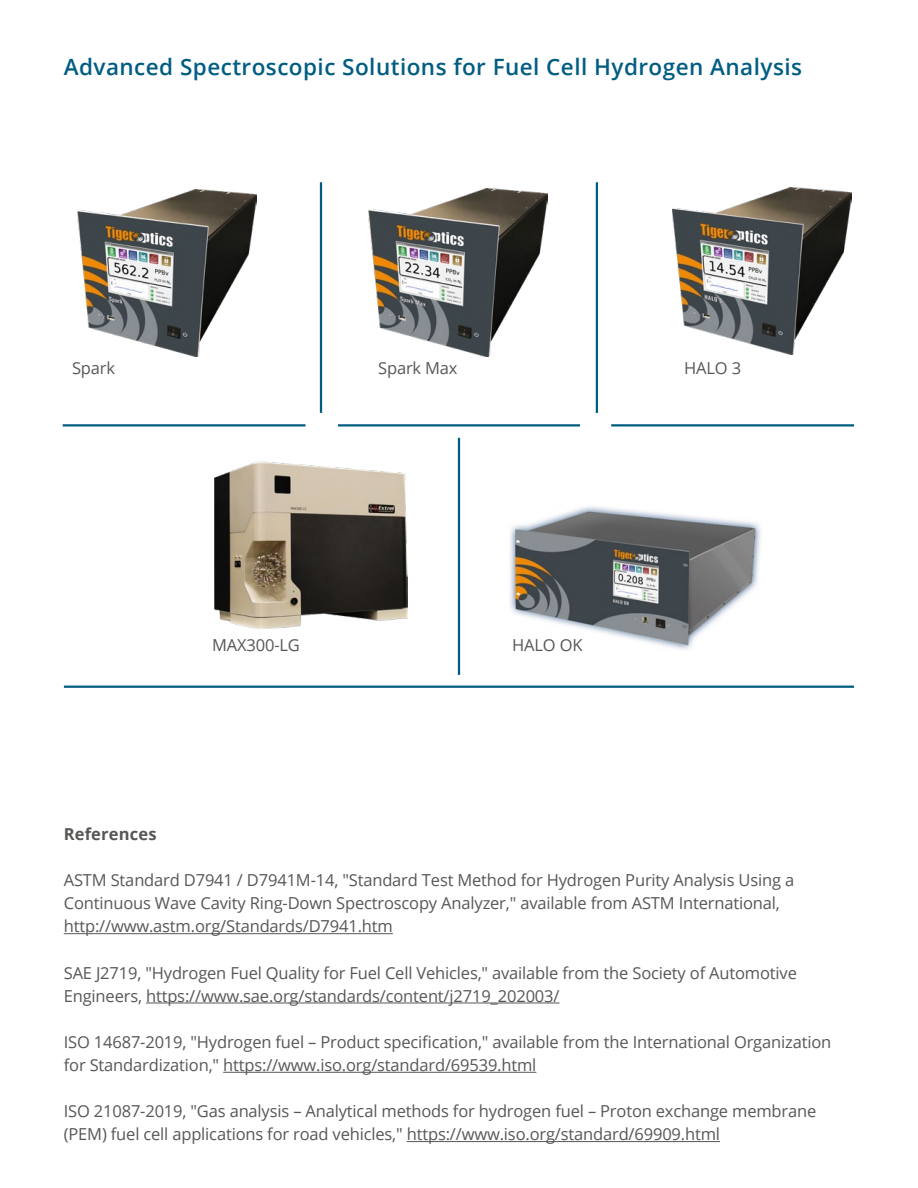
<style>
.page{position:relative;width:918px;height:1188px;background:#fff}
.page>*{position:absolute;margin:0;border:0;box-sizing:border-box;transform-origin:0 0}
.t1{font:600 22.5px "Open Sans";letter-spacing:.02em;color:#005d82}
.t2{font:16.5px/23.1px "Open Sans";letter-spacing:-.01em;color:#575756}
.t3{font:700 16.5px "Open Sans";letter-spacing:.01em;color:#575756}
</style>
<div class="page">
<hr style="left:64px;top:933px;width:329px;height:1px;background:#575756">
<hr style="left:146px;top:1003px;width:414px;height:1px;background:#575756">
<hr style="left:223px;top:1072px;width:313px;height:1px;background:#575756">
<hr style="left:407px;top:1141px;width:313px;height:1px;background:#575756">
<img style="left:368px;top:189px;width:179px;height:168px">
<img style="left:77px;top:190px;width:179px;height:167px">
<img style="left:509px;top:506px;width:252px;height:144px">
<img style="left:214px;top:461px;width:194px;height:168px">
<img style="left:673px;top:188px;width:178px;height:167px">
<hr style="left:63px;top:424px;width:243px;height:3px;background:#005d82">
<hr style="left:611px;top:424px;width:243px;height:3px;background:#005d82">
<hr style="left:596px;top:182px;width:2px;height:231px;background:#005d82">
<hr style="left:320px;top:182px;width:2px;height:231px;background:#005d82">
<hr style="left:458px;top:438px;width:2px;height:237px;background:#005d82">
<hr style="left:338px;top:424px;width:242px;height:3px;background:#005d82">
<hr style="left:64px;top:686px;width:790px;height:2px;background:#005d82">
<h1 class="t1" style="left:64px;top:52px;width:740px">Advanced Spectroscopic Solutions for Fuel Cell Hydrogen Analysis</h1>
<p class="t2" style="left:72px;top:356px;width:45px">Spark</p>
<p class="t2" style="left:378px;top:356px;width:81px">Spark Max</p>
<p class="t2" style="left:684px;top:356px;width:58px">HALO 3</p>
<p class="t2" style="left:212px;top:633px;width:89px">MAX300-LG</p>
<p class="t2" style="left:512px;top:633px;width:72px">HALO OK</p>
<p class="t3" style="left:64px;top:822px;width:94px">References</p>
<p class="t2" style="left:64px;top:868px;width:732px">ASTM Standard D7941 / D7941M-14, "Standard Test Method for Hydrogen Purity Analysis Using a<br>Continuous Wave Cavity Ring-Down Spectroscopy Analyzer," available from ASTM International, http://www.astm.org/Standards/D7941.htm</p>
<p class="t2" style="left:64px;top:961px;width:735px">SAE J2719, "Hydrogen Fuel Quality for Fuel Cell Vehicles," available from the Society of Automotive<br>Engineers, https://www.sae.org/standards/content/j2719_202003/</p>
<p class="t2" style="left:64px;top:1030px;width:769px">ISO 14687-2019, "Hydrogen fuel – Product specification," available from the International Organization for Standardization," https://www.iso.org/standard/69539.html</p>
<p class="t2" style="left:64px;top:1099px;width:754px">ISO 21087-2019, "Gas analysis – Analytical methods for hydrogen fuel – Proton exchange membrane (PEM) fuel cell applications for road vehicles," https://www.iso.org/standard/69909.html</p>
</div>
